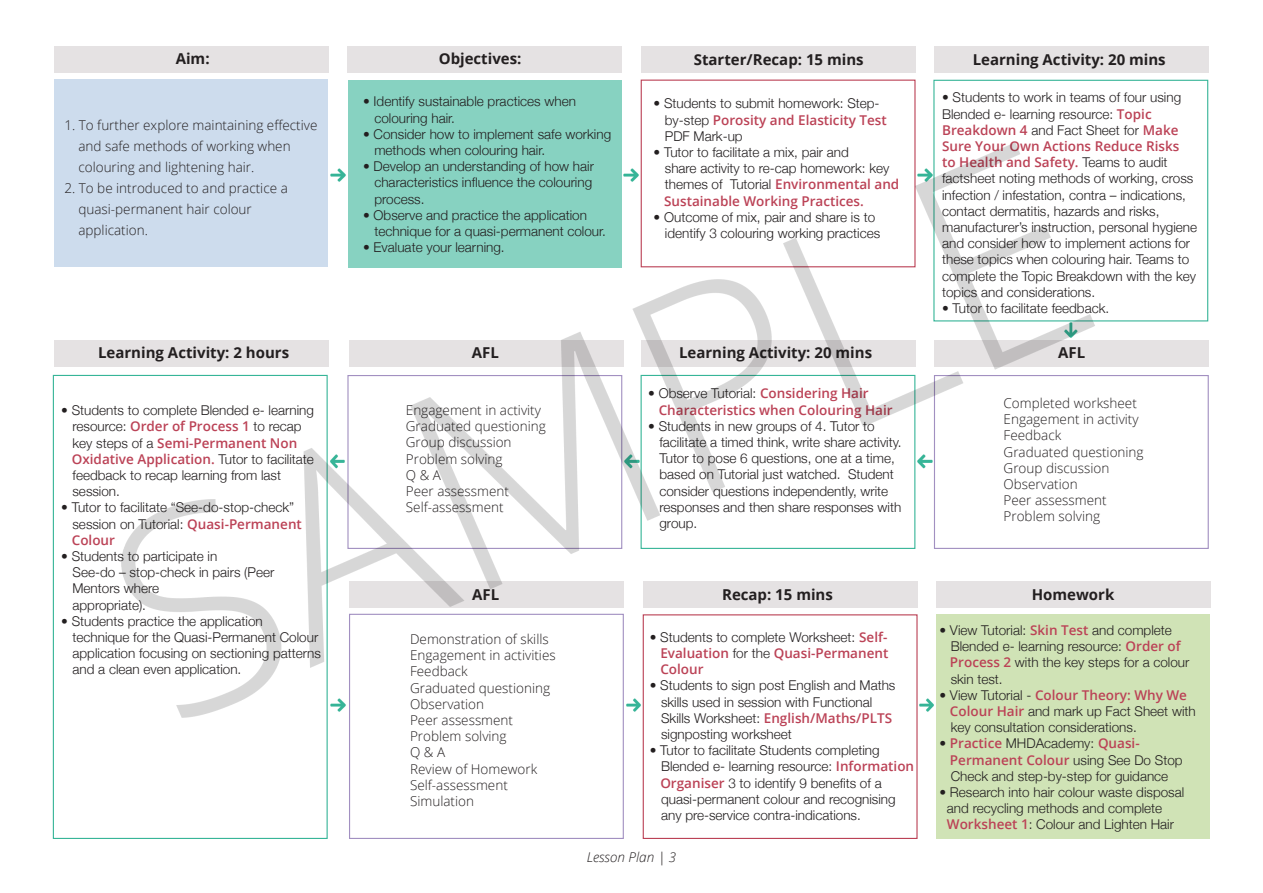
<style>
.page{position:relative;width:1263px;height:893px;background:#fff}
.page>*{position:absolute;margin:0;border:0;box-sizing:border-box;transform-origin:0 0}
.t1{font:700 15px "Open Sans";color:#231f20}
.t2{font:300 13.5px/16.2px "Helvetica Neue";color:#231f20}
.t3{font:300 13.5px "Open Sans";color:#231f20}
.t4{font:600 13.5px "Open Sans";color:#bb4256}
.t5{font:italic 300 13.5px "Open Sans";color:#231f20}
.s1{font-family:"Helvetica Neue";font-weight:300;color:#231f20}
.s2{font-family:"Open Sans";font-weight:600;color:#bb4256}
</style>
<div class="page">
<img style="left:52px;top:46px;width:1159px;height:793px">
<p class="t1" style="left:176px;top:48px;width:35px">Aim:</p>
<p class="t1" style="left:439px;top:48px;width:84px">Objectives:</p>
<p class="t1" style="left:694px;top:49px;width:171px">Starter/Recap: 15 mins</p>
<p class="t3" style="left:64px;top:116px;width:255px">1. To further explore maintaining effective</p>
<p class="t3" style="left:78px;top:137px;width:214px">and safe methods of working when</p>
<p class="t3" style="left:78px;top:158px;width:177px">colouring and lightening hair.</p>
<p class="t3" style="left:64px;top:179px;width:225px">2. To be introduced to and practice a</p>
<p class="t3" style="left:78px;top:200px;width:175px">quasi-permanent hair colour</p>
<p class="t3" style="left:78px;top:221px;width:71px">application.</p>
<p class="t2" style="left:363px;top:93px;width:214px">• Identify sustainable practices when</p>
<p class="t2" style="left:374px;top:109px;width:82px">colouring hair.</p>
<p class="t2" style="left:363px;top:125px;width:250px">• Consider how to implement safe working</p>
<p class="t2" style="left:374px;top:141px;width:172px">methods when colouring hair.</p>
<p class="t2" style="left:363px;top:157px;width:232px">• Develop an understanding of how hair</p>
<p class="t2" style="left:374px;top:174px;width:219px">characteristics influence the colouring</p>
<p class="t2" style="left:374px;top:190px;width:52px">process.</p>
<p class="t2" style="left:363px;top:206px;width:225px">• Observe and practice the application</p>
<p class="t2" style="left:374px;top:222px;width:233px">technique for a quasi-permanent colour.</p>
<p class="t2" style="left:363px;top:238px;width:143px">• Evaluate your learning.</p>
<p class="t2" style="left:654px;top:94px;width:228px">• Students to submit homework: Step-</p>
<p class="t4" style="left:665px;top:110px;width:223px"><span class="s1">by-step</span> Porosity and Elasticity Test</p>
<p class="t2" style="left:665px;top:127px;width:79px">PDF Mark-up</p>
<p class="t2" style="left:654px;top:143px;width:197px">• Tutor to facilitate a mix, pair and</p>
<p class="t2" style="left:665px;top:159px;width:226px">share activity to re-cap homework: key</p>
<p class="t2" style="left:665px;top:175px;width:236px">themes of Tutorial <span class="s2">Environmental and</span></p>
<p class="t4" style="left:664px;top:191px;width:201px">Sustainable Working Practices.</p>
<p class="t2" style="left:654px;top:208px;width:223px">• Outcome of mix, pair and share is to</p>
<p class="t2" style="left:665px;top:224px;width:217px">identify 3 colouring working practices</p>
<p class="t1" style="left:98px;top:342px;width:193px">Learning Activity: 2 hours</p>
<p class="t1" style="left:472px;top:342px;width:29px">AFL</p>
<p class="t1" style="left:679px;top:342px;width:194px">Learning Activity: 20 mins</p>
<p class="t1" style="left:973px;top:49px;width:194px">Learning Activity: 20 mins</p>
<p class="t2" style="left:942px;top:88px;width:257px">• Students to work in teams of four using Blended e- learning resource: <span class="s2">Topic Breakdown 4</span> and Fact Sheet for <span class="s2">Make Sure Your Own Actions Reduce Risks<br>to Health and Safety.</span> Teams to audit factsheet noting methods of working, cross infection / infestation, contra – indications, contact dermatitis, hazards and risks, manufacturer’s instruction, personal hygiene and consider how to implement actions for these topics when colouring hair. Teams to complete the Topic Breakdown with the key topics and considerations.</p>
<p class="t2" style="left:942px;top:299px;width:169px">• Tutor to facilitate feedback.</p>
<p class="t1" style="left:1058px;top:342px;width:29px">AFL</p>
<p class="t2" style="left:61px;top:401px;width:254px">• Students to complete Blended e- learning</p>
<p class="t2" style="left:72px;top:417px;width:231px">resource: <span class="s2">Order of Process 1</span> to recap</p>
<p class="t4" style="left:72px;top:433px;width:226px"><span class="s1">key steps of a</span> Semi-Permanent Non</p>
<p class="t4" style="left:72px;top:450px;width:244px">Oxidative Application. <span class="s1">Tutor to facilitate</span></p>
<p class="t2" style="left:72px;top:466px;width:210px">feedback to recap learning from last</p>
<p class="t2" style="left:72px;top:482px;width:49px">session.</p>
<p class="t2" style="left:61px;top:498px;width:235px">• Tutor to facilitate “See-do-stop-check”</p>
<p class="t2" style="left:72px;top:515px;width:231px">session on Tutorial: <span class="s2">Quasi-Permanent</span></p>
<p class="t4" style="left:72px;top:531px;width:45px">Colour</p>
<p class="t2" style="left:61px;top:547px;width:158px">• Students to participate in</p>
<p class="t2" style="left:72px;top:563px;width:203px">See-do – stop-check in pairs (Peer</p>
<p class="t2" style="left:72px;top:579px;width:88px">Mentors where</p>
<p class="t2" style="left:72px;top:596px;width:75px">appropriate).</p>
<p class="t2" style="left:61px;top:612px;width:203px">• Students practice the application</p>
<p class="t2" style="left:72px;top:628px;width:247px">technique for the Quasi-Permanent Colour</p>
<p class="t2" style="left:72px;top:644px;width:250px">application focusing on sectioning patterns</p>
<p class="t2" style="left:72px;top:660px;width:170px">and a clean even application.</p>
<p class="t3" style="left:406px;top:401px;width:137px">Engagement in activity</p>
<p class="t3" style="left:406px;top:417px;width:142px">Graduated questioning</p>
<p class="t3" style="left:406px;top:433px;width:107px">Group discussion</p>
<p class="t3" style="left:406px;top:449px;width:98px">Problem solving</p>
<p class="t3" style="left:406px;top:466px;width:37px">Q &amp; A</p>
<p class="t3" style="left:406px;top:482px;width:105px">Peer assessment</p>
<p class="t3" style="left:406px;top:498px;width:99px">Self-assessment</p>
<p class="t1" style="left:472px;top:584px;width:29px">AFL</p>
<p class="t3" style="left:410px;top:630px;width:140px">Demonstration of skills</p>
<p class="t3" style="left:410px;top:646px;width:147px">Engagement in activities</p>
<p class="t3" style="left:410px;top:662px;width:59px">Feedback</p>
<p class="t3" style="left:410px;top:678px;width:142px">Graduated questioning</p>
<p class="t3" style="left:410px;top:695px;width:76px">Observation</p>
<p class="t3" style="left:410px;top:711px;width:105px">Peer assessment</p>
<p class="t3" style="left:410px;top:727px;width:98px">Problem solving</p>
<p class="t3" style="left:410px;top:743px;width:37px">Q &amp; A</p>
<p class="t3" style="left:410px;top:759px;width:129px">Review of Homework</p>
<p class="t3" style="left:410px;top:776px;width:99px">Self-assessment</p>
<p class="t3" style="left:410px;top:792px;width:65px">Simulation</p>
<p class="t2" style="left:648px;top:384px;width:222px">• Observe Tutorial: <span class="s2">Considering Hair</span></p>
<p class="t4" style="left:659px;top:400px;width:235px">Characteristics when Colouring Hair</p>
<p class="t2" style="left:648px;top:417px;width:228px">• Students in new groups of 4. Tutor to</p>
<p class="t2" style="left:659px;top:433px;width:244px">facilitate a timed think, write share activity.</p>
<p class="t2" style="left:659px;top:449px;width:237px">Tutor to pose 6 questions, one at a time,</p>
<p class="t2" style="left:659px;top:465px;width:236px">based on Tutorial just watched. Student</p>
<p class="t2" style="left:659px;top:482px;width:230px">consider questions independently, write</p>
<p class="t2" style="left:659px;top:498px;width:243px">responses and then share responses with</p>
<p class="t2" style="left:659px;top:514px;width:39px">group.</p>
<p class="t3" style="left:1003px;top:394px;width:135px">Completed worksheet</p>
<p class="t3" style="left:1003px;top:410px;width:137px">Engagement in activity</p>
<p class="t3" style="left:1003px;top:426px;width:59px">Feedback</p>
<p class="t3" style="left:1003px;top:442px;width:142px">Graduated questioning</p>
<p class="t3" style="left:1003px;top:459px;width:107px">Group discussion</p>
<p class="t3" style="left:1003px;top:475px;width:76px">Observation</p>
<p class="t3" style="left:1003px;top:491px;width:105px">Peer assessment</p>
<p class="t3" style="left:1003px;top:507px;width:98px">Problem solving</p>
<p class="t1" style="left:722px;top:584px;width:112px">Recap: 15 mins</p>
<p class="t1" style="left:1032px;top:584px;width:84px">Homework</p>
<p class="t2" style="left:650px;top:628px;width:239px">• Students to complete Worksheet: <span class="s2">Self-</span></p>
<p class="t4" style="left:660px;top:644px;width:229px">Evaluation <span class="s1">for the</span> Quasi-Permanent</p>
<p class="t4" style="left:660px;top:660px;width:45px">Colour</p>
<p class="t2" style="left:650px;top:676px;width:247px">• Students to sign post English and Maths</p>
<p class="t2" style="left:661px;top:693px;width:213px">skills used in session with Functional</p>
<p class="t4" style="left:661px;top:709px;width:233px"><span class="s1">Skills Worksheet:</span> English/Maths/PLTS</p>
<p class="t2" style="left:661px;top:725px;width:132px">signposting worksheet</p>
<p class="t2" style="left:650px;top:741px;width:231px">• Tutor to facilitate Students completing</p>
<p class="t2" style="left:661px;top:757px;width:255px">Blended e- learning resource: <span class="s2">Information</span></p>
<p class="t2" style="left:660px;top:774px;width:223px"><span class="s2">Organiser</span> 3 to identify 9 benefits of a</p>
<p class="t2" style="left:661px;top:790px;width:236px">quasi-permanent colour and recognising</p>
<p class="t2" style="left:661px;top:806px;width:201px">any pre-service contra-indications.</p>
<p class="t5" style="left:587px;top:847px;width:91px">Lesson Plan | 3</p>
<p class="t2" style="left:939px;top:621px;width:234px">• View Tutorial: <span class="s2">Skin Test</span> and complete</p>
<p class="t2" style="left:951px;top:637px;width:231px">Blended e- learning resource: <span class="s2">Order of</span></p>
<p class="t2" style="left:950px;top:653px;width:241px"><span class="s2">Process 2</span> with the key steps for a colour</p>
<p class="t2" style="left:951px;top:670px;width:53px">skin test.</p>
<p class="t4" style="left:939px;top:686px;width:249px"><span class="s1">• View Tutorial -</span> Colour Theory: Why We</p>
<p class="t2" style="left:950px;top:702px;width:247px"><span class="s2">Colour Hair</span> and mark up Fact Sheet with</p>
<p class="t2" style="left:951px;top:718px;width:188px">key consultation considerations.</p>
<p class="t4" style="left:939px;top:734px;width:202px"><span class="s1">•</span> Practice <span class="s1">MHDAcademy:</span> Quasi-</p>
<p class="t4" style="left:950px;top:750px;width:234px">Permanent Colour <span class="s1">using See Do Stop</span></p>
<p class="t2" style="left:951px;top:767px;width:219px">Check and step-by-step for guidance</p>
<p class="t2" style="left:939px;top:783px;width:246px">• Research into hair colour waste disposal</p>
<p class="t2" style="left:947px;top:799px;width:217px">and recycling methods and complete</p>
<p class="t2" style="left:947px;top:815px;width:229px"><span class="s2">Worksheet 1</span>: Colour and Lighten Hair</p>
</div>
